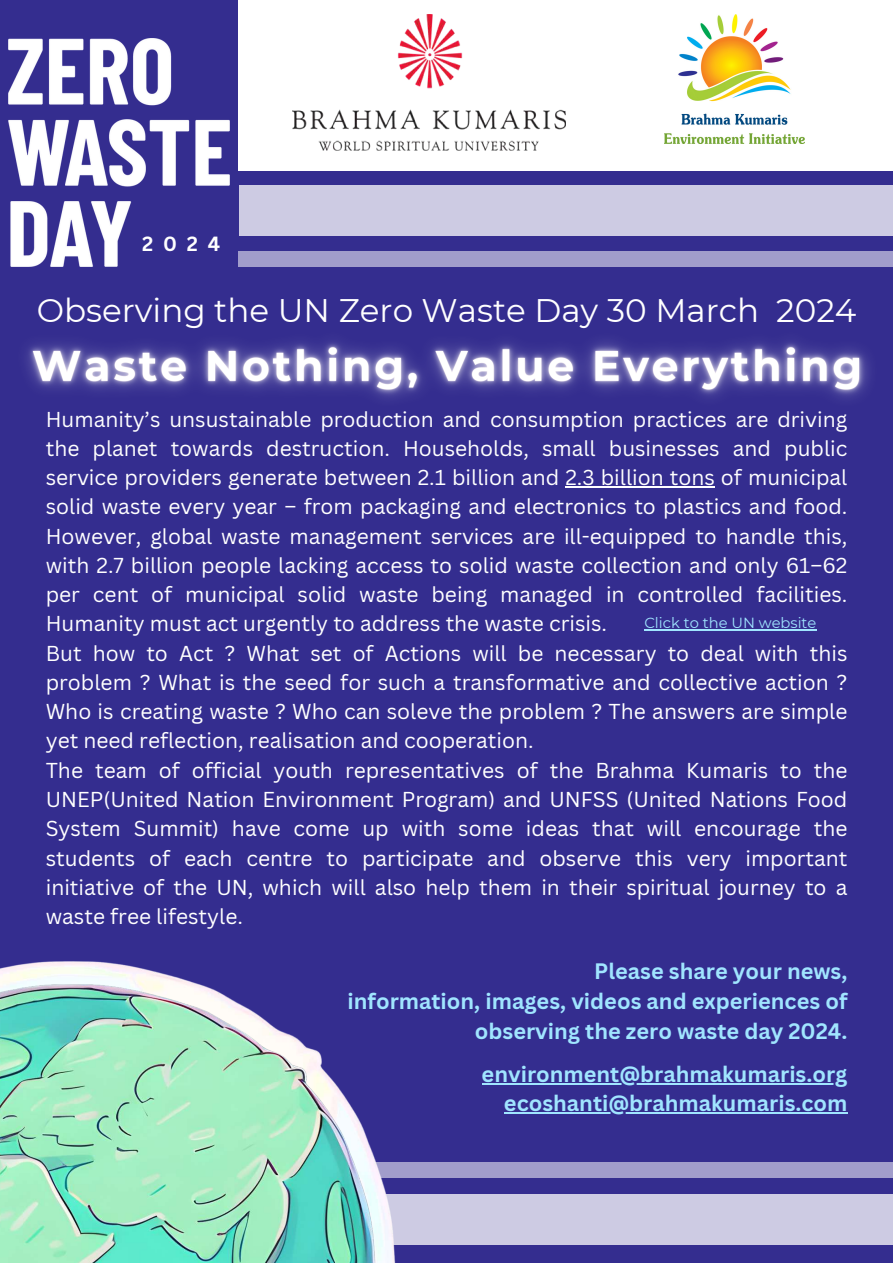
<style>
.page{position:relative;width:893px;height:1263px;background:#342d8f}
.page>*{position:absolute;margin:0;border:0;box-sizing:border-box;transform-origin:0 0}
.t1{font:32.55px "Montserrat";color:#fff}
.t2{font:700 21.75px/30.4px "Canva Sans";color:#a0e5ff;text-align:right}
.t3{font:21px/29.2px "Canva Sans";color:#fff}
.t4{font:700 19.95px "Canva Sans";color:#fff}
.t5{font:14.7px "Montserrat";color:#a0e5ff}
</style>
<div class="page">
<img style="left:9px;top:39px;width:221px;height:228px">
<div style="left:239px;top:185px;width:654px;height:51px;background:#cdcbe3"></div>
<div style="left:239px;top:251px;width:654px;height:15px;background:#a19dcb"></div>
<hr style="left:565px;top:486px;width:150px;height:2px;background:#fff">
<div style="left:374px;top:1194px;width:519px;height:51px;background:#cdcbe3"></div>
<div style="left:345px;top:1162px;width:548px;height:16px;background:#a19dcb"></div>
<img style="left:0;top:961px;width:396px;height:302px">
<div style="left:239px;top:0;width:654px;height:170px;background:#fff"></div>
<img style="left:292px;top:15px;width:274px;height:136px">
<img style="left:664px;top:15px;width:140px;height:128px">
<img style="left:27px;top:342px;width:842px;height:56px">
<hr style="left:644px;top:629px;width:172px;height:1px;background:#a0e5ff">
<hr style="left:481px;top:1083px;width:366px;height:1px;background:#a0e5ff">
<hr style="left:504px;top:1112px;width:343px;height:1px;background:#a0e5ff">
<p class="t4" style="left:142px;top:231px;width:79px">2024</p>
<h1 class="t1" style="left:37px;top:288px;width:821px">Observing the UN Zero Waste Day 30 March 2024</h1>
<p class="t3" style="left:46px;top:404px;width:803px">Humanity’s unsustainable production and consumption practices are driving the planet towards destruction. Households, small businesses and public service providers generate between 2.1 billion and 2.3 billion tons of municipal solid waste every year – from packaging and electronics to plastics and food.<br>However, global waste management services are ill-equipped to handle this, with 2.7 billion people lacking access to solid waste collection and only 61–62 per cent of municipal solid waste being managed in controlled facilities.<br>Humanity must act urgently to address the waste crisis.<br>But how to Act ? What set of Actions will be necessary to deal with this problem ? What is the seed for such a transformative and collective action ?<br>Who is creating waste ? Who can soleve the problem ? The answers are simple yet need reflection, realisation and cooperation.<br>The team of official youth representatives of the Brahma Kumaris to the UNEP(United Nation Environment Program) and UNFSS (United Nations Food System Summit) have come up with some ideas that will encourage the students of each centre to participate and observe this very important initiative of the UN, which will also help them in their spiritual journey to a waste free lifestyle.</p>
<p class="t5" style="left:644px;top:613px;width:173px">Click to the UN website</p>
<p class="t2" style="left:347px;top:956px;width:501px">Please share your news,<br>information, images, videos and experiences of observing the zero waste day 2024.</p>
<p class="t2" style="left:481px;top:1059px;width:367px;line-height:29px">environment@brahmakumaris.org ecoshanti@brahmakumaris.com</p>
</div>
